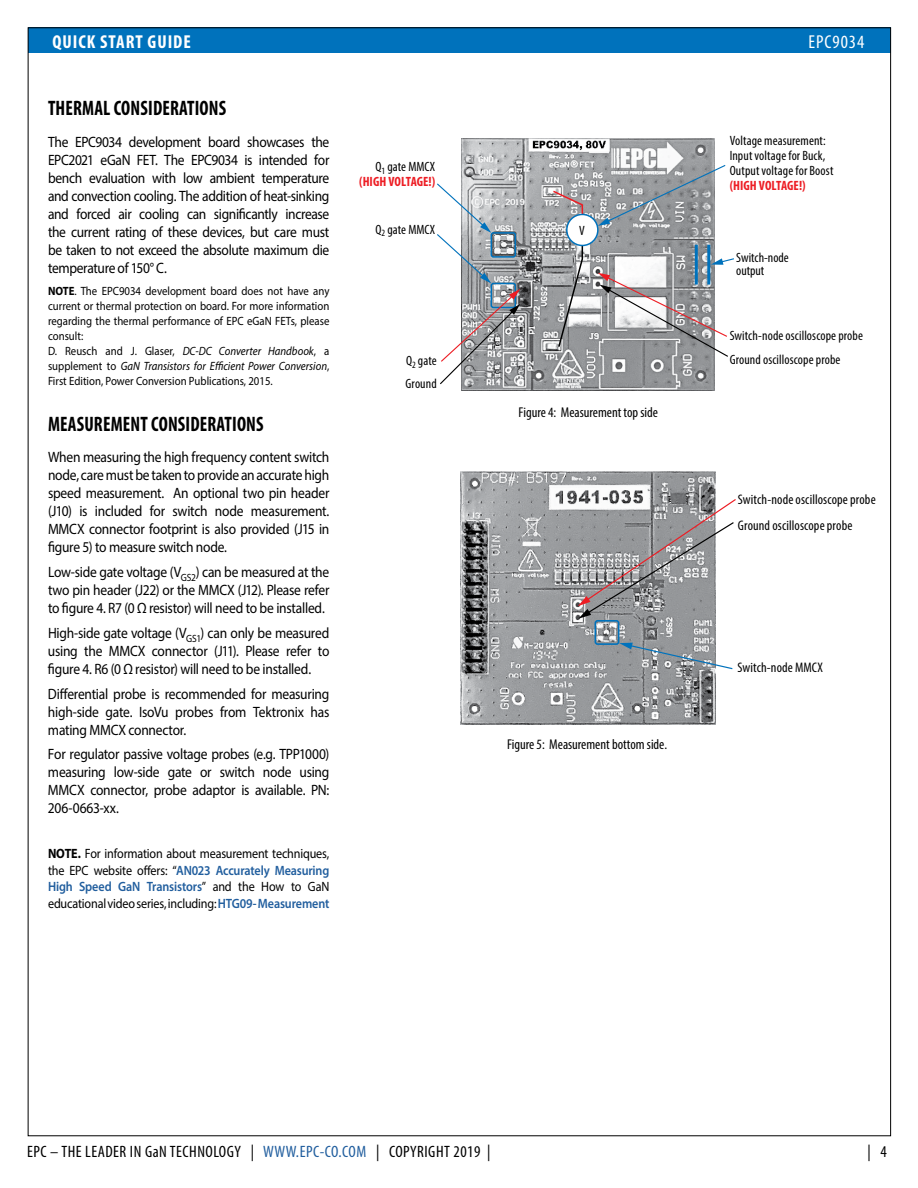
<style>
.page{position:relative;width:918px;height:1188px;background:#fff}
.page>*{position:absolute;margin:0;border:0;box-sizing:border-box;transform-origin:0 0}
.t1{font:700 condensed 21px "Myriad Pro";letter-spacing:.01em;color:#000;scale:.9 1}
.t2{font:700 condensed 18.75px "Myriad Pro";letter-spacing:.05em;color:#fff}
.t3{font:condensed 18.75px "Myriad Pro";letter-spacing:.05em;color:#fff}
.t4{font:condensed 16.5px "Myriad Pro";letter-spacing:.03em;color:#000}
.t5{font:15px/18px "Myriad Pro";letter-spacing:-.02em;color:#000;text-align:justify;scale:.9 1}
.t6{font:condensed 14.25px "Myriad Pro";color:#000}
.t7{font:condensed 13.95px "Myriad Pro";letter-spacing:.01em;color:#010101}
.t8{font:13.5px/16.5px "Myriad Pro";letter-spacing:-.015em;color:#000;text-align:justify;scale:.9 1}
.t9{font:condensed 13.5px/15px "Myriad Pro";letter-spacing:.01em;color:#010101}
.t10{font:700 condensed 13.5px/15px "Myriad Pro";color:#ed1d24;text-align:right}
.t11{font:12px/15px "Myriad Pro";color:#000;scale:.9 1}
.s1{font-weight:700}
.s2{font-style:italic}
.s3{font-weight:600;color:#215e9e}
.s4{font-weight:400;color:#010101}
.s5{color:#215e9e}
</style>
<div class="page">
<div style="left:28px;top:27px;width:863px;height:26px;background:#0072bc"></div>
<img style="left:461px;top:139px;width:253px;height:252px">
<hr style="left:695px;top:245px;width:3px;height:40px;background:#0072bc">
<hr style="left:707px;top:245px;width:3px;height:40px;background:#0072bc">
<svg style="left:598px;top:273px;width:130px;height:85px"></svg>
<svg style="left:557px;top:244px;width:27px;height:104px;background:#a1a2a4"></svg>
<svg style="left:551px;top:189px;width:33px;height:27px"></svg>
<div style="left:567px;top:214px;width:31px;height:31px;background:#fff;border-radius:50%"></div>
<div style="left:566px;top:214px;width:33px;height:32px;border:2px solid #0072bc;border-radius:50%"></div>
<svg style="left:711px;top:257px;width:23px;height:8px"></svg>
<div style="left:491px;top:232px;width:25px;height:26px;border:2px solid #0072bc;border-radius:2px"></div>
<svg style="left:437px;top:182px;width:54px;height:101px"></svg>
<svg style="left:598px;top:164px;width:128px;height:62px;background:#a4a9ac"></svg>
<div style="left:491px;top:283px;width:25px;height:25px;border:2px solid #0072bc;border-radius:2px"></div>
<svg style="left:440px;top:289px;width:80px;height:96px"></svg>
<img style="left:460px;top:472px;width:256px;height:252px">
<svg style="left:578px;top:498px;width:158px;height:121px"></svg>
<div style="left:595px;top:620px;width:24px;height:25px;border:2px solid #0072bc;border-radius:2px"></div>
<svg style="left:619px;top:643px;width:114px;height:27px"></svg>
<p class="t2" style="left:52px;top:30px;width:140px">QUICK START GUIDE</p>
<h1 class="t1" style="left:48px;top:95px;width:200px">THERMAL CONSIDERATIONS</h1>
<p class="t5" style="left:48px;top:132px;width:314px">The EPC9034 development board showcases the EPC2021 eGaN FET. The EPC9034 is intended for bench evaluation with low ambient temperature and convection cooling. The addition of heat-sinking and forced air cooling can significantly increase the current rating of these devices, but care must be taken to not exceed the absolute maximum die temperature of 150° C.</p>
<p class="t11" style="left:48px;top:284px;width:314px"><span class="s1">NOTE</span>. The EPC9034 development board does not have any current or thermal protection on board. For more information regarding the thermal performance of EPC eGaN FETs, please consult:<br>D. Reusch and J. Glaser, <span class="s2">DC-DC Converter Handbook</span>, a supplement to <span class="s2">GaN Transistors for Efficient Power Conversion</span>, First Edition, Power Conversion Publications, 2015.</p>
<h1 class="t1" style="left:48px;top:411px;width:241px">MEASUREMENT CONSIDERATIONS</h1>
<p class="t5" style="left:48px;top:448px;width:314px">When measuring the high frequency content switch node, care must be taken to provide an accurate high speed measurement. An optional two pin header (J10) is included for switch node measurement.<br>MMCX connector footprint is also provided (J15 in figure 5) to measure switch node.</p>
<p class="t5" style="left:48px;top:563px;width:314px">Low-side gate voltage (V<sub>GS2</sub>) can be measured at the two pin header (J22) or the MMCX (J12). Please refer to figure 4. R7 (0 Ω resistor) will need to be installed.</p>
<p class="t5" style="left:48px;top:624px;width:314px">High-side gate voltage (V<sub>GS1</sub>) can only be measured using the MMCX connector (J11). Please refer to figure 4. R6 (0 Ω resistor) will need to be installed.</p>
<p class="t5" style="left:48px;top:684px;width:314px">Differential probe is recommended for measuring high-side gate. IsoVu probes from Tektronix has mating MMCX connector.</p>
<p class="t5" style="left:48px;top:745px;width:314px">For regulator passive voltage probes (e.g. TPP1000) measuring low-side gate or switch node using MMCX connector, probe adaptor is available. PN:<br>206-0663-xx.</p>
<p class="t8" style="left:48px;top:845px;width:314px"><span class="s1">NOTE.</span> For information about measurement techniques, the EPC website offers: “<span class="s3">AN023 Accurately Measuring High Speed GaN Transistors</span>” and the How to GaN educational video series, including: <span class="s3">HTG09- Measurement</span></p>
<p class="t10" style="left:359px;top:159px;width:77px"><span class="s4">Q</span><sub>1</sub> <span class="s4">gate MMCX </span>(HIGH VOLTAGE!)</p>
<p class="t9" style="left:375px;top:222px;width:61px">Q<sub>2</sub> gate MMCX</p>
<p class="t9" style="left:579px;top:223px;width:7px">V</p>
<p class="t9" style="left:406px;top:350px;width:33px;line-height:22.5px">Q<sub>2</sub> gate<br>Ground</p>
<p class="t6" style="left:519px;top:404px;width:141px">Figure 4: Measurement top side</p>
<p class="t6" style="left:507px;top:736px;width:162px">Figure 5: Measurement bottom side.</p>
<p class="t3" style="left:809px;top:30px;width:57px">EPC9034</p>
<p class="t9" style="left:730px;top:132px;width:105px">Voltage measurement:<br>Input voltage for Buck,<br>Output voltage for Boost</p>
<p class="t10" style="left:730px;top:177px;width:77px">(HIGH VOLTAGE!)</p>
<p class="t9" style="left:736px;top:250px;width:54px;line-height:13.5px">Switch-node output</p>
<p class="t9" style="left:730px;top:327px;width:135px">Switch-node oscilloscope probe</p>
<p class="t9" style="left:730px;top:352px;width:112px">Ground oscilloscope probe</p>
<p class="t7" style="left:738px;top:491px;width:139px">Switch-node oscilloscope probe</p>
<p class="t7" style="left:738px;top:517px;width:116px">Ground oscilloscope probe</p>
<p class="t7" style="left:737px;top:659px;width:87px">Switch-node MMCX</p>
<p class="t4" style="left:27px;top:1142px;width:465px">EPC – THE LEADER IN GaN TECHNOLOGY | <span class="s5">WWW.EPC-CO.COM</span> | COPYRIGHT 2019 |</p>
<p class="t4" style="left:867px;top:1142px;width:21px">| 4</p>
</div>
